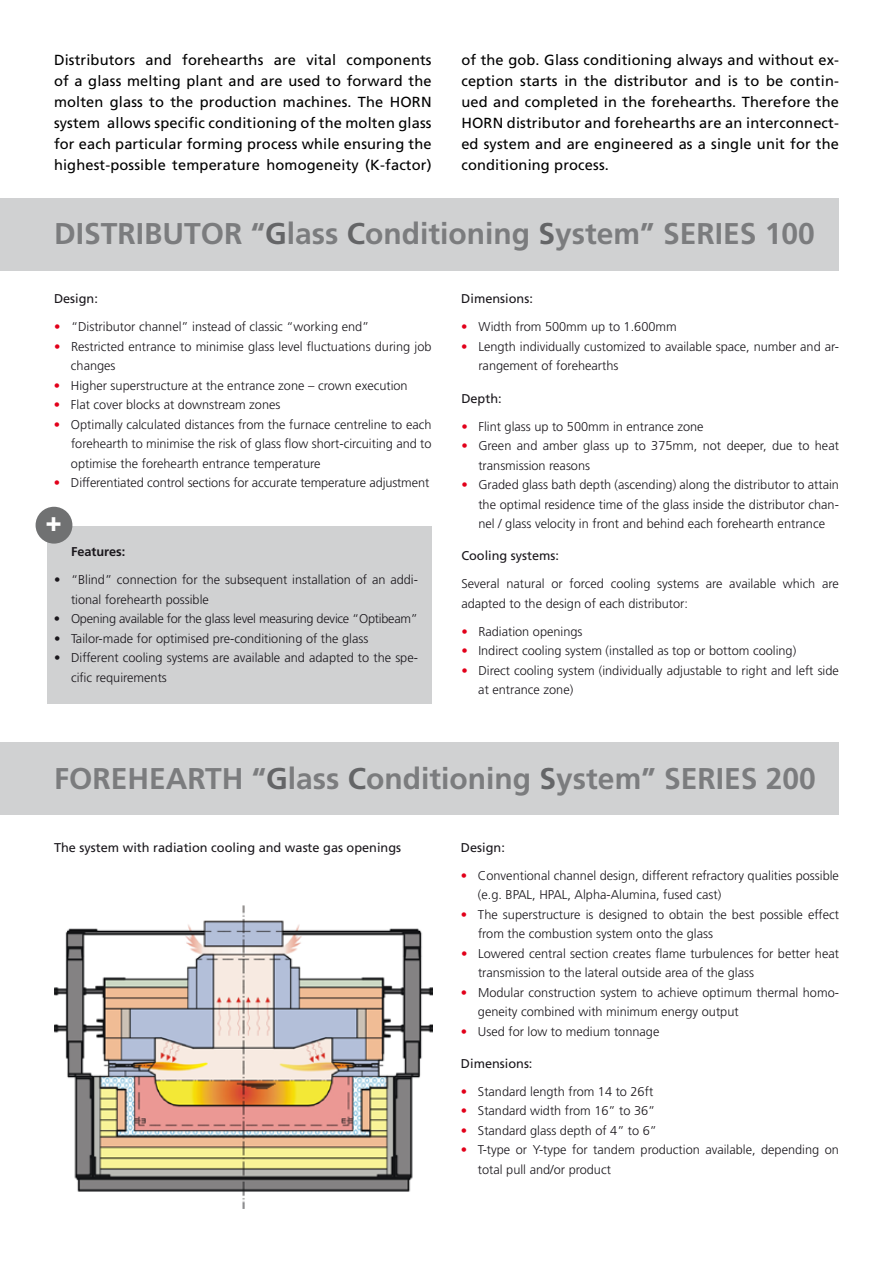
<style>
.page{position:relative;width:893px;height:1263px;background:#fff}
.page>*{position:absolute;margin:0;border:0;box-sizing:border-box;transform-origin:0 0}
.t1{font:700 30px "Frutiger";color:#7b7c7e}
.t2{font:900 27.3px "Frutiger";color:#fff}
.t3{font:14.7px/21px "Frutiger";letter-spacing:.01em;color:#000;text-align:justify}
.t4{font:300 12.75px/19.5px "Frutiger";color:#1a171c}
.t5{font:12.75px "Frutiger";color:#1a171c}
.t6{font:300 12.75px "Frutiger";letter-spacing:-.02em;color:#1a171c}
.t7{font:700 12.75px "Frutiger";color:#1a171c}
.s1{color:#646567}
.s2{color:#e2001a}
</style>
<div class="page">
<div style="left:0;top:198px;width:839px;height:73px;background:#d0d1d2"></div>
<div style="left:0;top:743px;width:839px;height:72px;background:#d0d1d2"></div>
<div style="left:48px;top:526px;width:384px;height:178px;background:#d0d1d2"></div>
<div style="left:36px;top:507px;width:36px;height:37px;background:#707172;border-radius:50%"></div>
<img style="left:54px;top:905px;width:378px;height:303px">
<p class="t3" style="left:54px;top:50px;width:379px">Distributors and forehearths are vital components of a glass melting plant and are used to forward the molten glass to the production machines. The HORN system allows specific conditioning of the molten glass for each particular forming process while ensuring the highest-possible temperature homogeneity (K-factor)</p>
<p class="t3" style="left:461px;top:50px;width:379px">of the gob. Glass conditioning always and without ex&shy;ception starts in the distributor and is to be contin&shy;ued and completed in the forehearths. Therefore the HORN distributor and forehearths are an interconnect&shy;ed system and are engineered as a single unit for the conditioning process.</p>
<h1 class="t1" style="left:54px;top:216px;width:36px">Distri</h1>
<h1 class="t1" style="left:144px;top:216px;width:61px">butor</h1>
<h1 class="t1" style="left:251px;top:216px;width:445px">“<span class="s1">G</span>lass <span class="s1">C</span>onditioning <span class="s1">S</span>ystem” Series</h1>
<h1 class="t1" style="left:765px;top:216px;width:52px">100</h1>
<p class="t5" style="left:54px;top:291px;width:45px">Design:</p>
<p class="t4" style="left:54px;top:317px;width:317px"><span class="s2">•</span> “Distributor channel” instead of classic “working end”</p>
<p class="t4" style="left:71px;top:337px;width:362px;text-indent:-17px"><span class="s2">•</span> Restricted entrance to minimise glass level fluctuations during job changes</p>
<p class="t4" style="left:54px;top:376px;width:355px"><span class="s2">•</span> Higher superstructure at the entrance zone – crown execution</p>
<p class="t4" style="left:54px;top:395px;width:228px"><span class="s2">•</span> Flat cover blocks at downstream zones</p>
<p class="t4" style="left:71px;top:415px;width:362px;text-align:justify;text-indent:-17px"><span class="s2">•</span> Optimally calculated distances from the furnace centreline to each forehearth to minimise the risk of glass flow short-circuiting and to optimise the forehearth entrance temperature</p>
<p class="t4" style="left:54px;top:473px;width:377px"><span class="s2">•</span> Differentiated control sections for accurate temperature adjustment</p>
<h2 class="t2" style="left:45px;top:505px;width:18px">+</h2>
<p class="t7" style="left:71px;top:544px;width:56px">Features:</p>
<p class="t4" style="left:71px;top:570px;width:348px;text-indent:-17px">• “Blind” connection for the subsequent installation of an addi&shy;tional forehearth possible</p>
<p class="t6" style="left:54px;top:611px;width:365px">• Opening available for the glass level measuring device “Optibeam”</p>
<p class="t4" style="left:54px;top:628px;width:316px">• Tailor-made for optimised pre-conditioning of the glass</p>
<p class="t4" style="left:71px;top:648px;width:348px;text-indent:-17px">• Different cooling systems are available and adapted to the spe&shy;cific requirements</p>
<p class="t5" style="left:461px;top:291px;width:73px">Dimensions:</p>
<p class="t4" style="left:461px;top:317px;width:217px"><span class="s2">•</span> Width from 500mm up to 1.600mm</p>
<p class="t4" style="left:478px;top:337px;width:362px;text-indent:-17px"><span class="s2">•</span> Length individually customized to available space, number and ar&shy;rangement of forehearths</p>
<p class="t5" style="left:461px;top:391px;width:42px">Depth:</p>
<p class="t4" style="left:461px;top:416px;width:244px"><span class="s2">•</span> Flint glass up to 500mm in entrance zone</p>
<p class="t4" style="left:478px;top:436px;width:362px;text-indent:-17px"><span class="s2">•</span> Green and amber glass up to 375mm, not deeper, due to heat transmission reasons</p>
<p class="t4" style="left:478px;top:475px;width:362px;text-align:justify;text-indent:-17px"><span class="s2">•</span> Graded glass bath depth (ascending) along the distributor to attain the optimal residence time of the glass inside the distributor chan&shy;nel / glass velocity in front and behind each forehearth entrance</p>
<p class="t5" style="left:461px;top:548px;width:99px">Cooling systems:</p>
<p class="t4" style="left:461px;top:574px;width:379px">Several natural or forced cooling systems are available which are adapted to the design of each distributor:</p>
<p class="t4" style="left:461px;top:622px;width:123px"><span class="s2">•</span> Radiation openings</p>
<p class="t4" style="left:461px;top:641px;width:336px"><span class="s2">•</span> Indirect cooling system (installed as top or bottom cooling)</p>
<p class="t4" style="left:478px;top:661px;width:362px;text-indent:-17px"><span class="s2">•</span> Direct cooling system (individually adjustable to right and left side at entrance zone)</p>
<h1 class="t1" style="left:54px;top:761px;width:35px">Forehearth</h1>
<h1 class="t1" style="left:252px;top:761px;width:445px">“<span class="s1">G</span>lass <span class="s1">C</span>onditioning <span class="s1">S</span>ystem” Series</h1>
<h1 class="t1" style="left:766px;top:761px;width:52px">200</h1>
<p class="t5" style="left:54px;top:840px;width:349px">The system with radiation cooling and waste gas openings</p>
<p class="t5" style="left:461px;top:840px;width:45px">Design:</p>
<p class="t4" style="left:478px;top:865px;width:362px;text-indent:-17px"><span class="s2">•</span> Conventional channel design, different refractory qualities possible (e.g. BPAL, HPAL, Alpha-Alumina, fused cast)</p>
<p class="t4" style="left:478px;top:904px;width:362px;text-indent:-17px"><span class="s2">•</span> The superstructure is designed to obtain the best possible effect from the combustion system onto the glass</p>
<p class="t4" style="left:478px;top:943px;width:362px;text-indent:-17px"><span class="s2">•</span> Lowered central section creates flame turbulences for better heat transmission to the lateral outside area of the glass</p>
<p class="t4" style="left:478px;top:982px;width:362px;text-indent:-17px"><span class="s2">•</span> Modular construction system to achieve optimum thermal homo&shy;geneity combined with minimum energy output</p>
<p class="t4" style="left:461px;top:1021px;width:200px"><span class="s2">•</span> Used for low to medium tonnage</p>
<p class="t5" style="left:461px;top:1056px;width:73px">Dimensions:</p>
<p class="t4" style="left:461px;top:1082px;width:194px"><span class="s2">•</span> Standard length from 14 to 26ft</p>
<p class="t4" style="left:461px;top:1101px;width:196px"><span class="s2">•</span> Standard width from 16” to 36”</p>
<p class="t4" style="left:461px;top:1121px;width:198px"><span class="s2">•</span> Standard glass depth of 4” to 6”</p>
<p class="t4" style="left:478px;top:1140px;width:362px;text-indent:-17px"><span class="s2">•</span> T-type or Y-type for tandem production available, depending on total pull and/or product</p>
</div>
